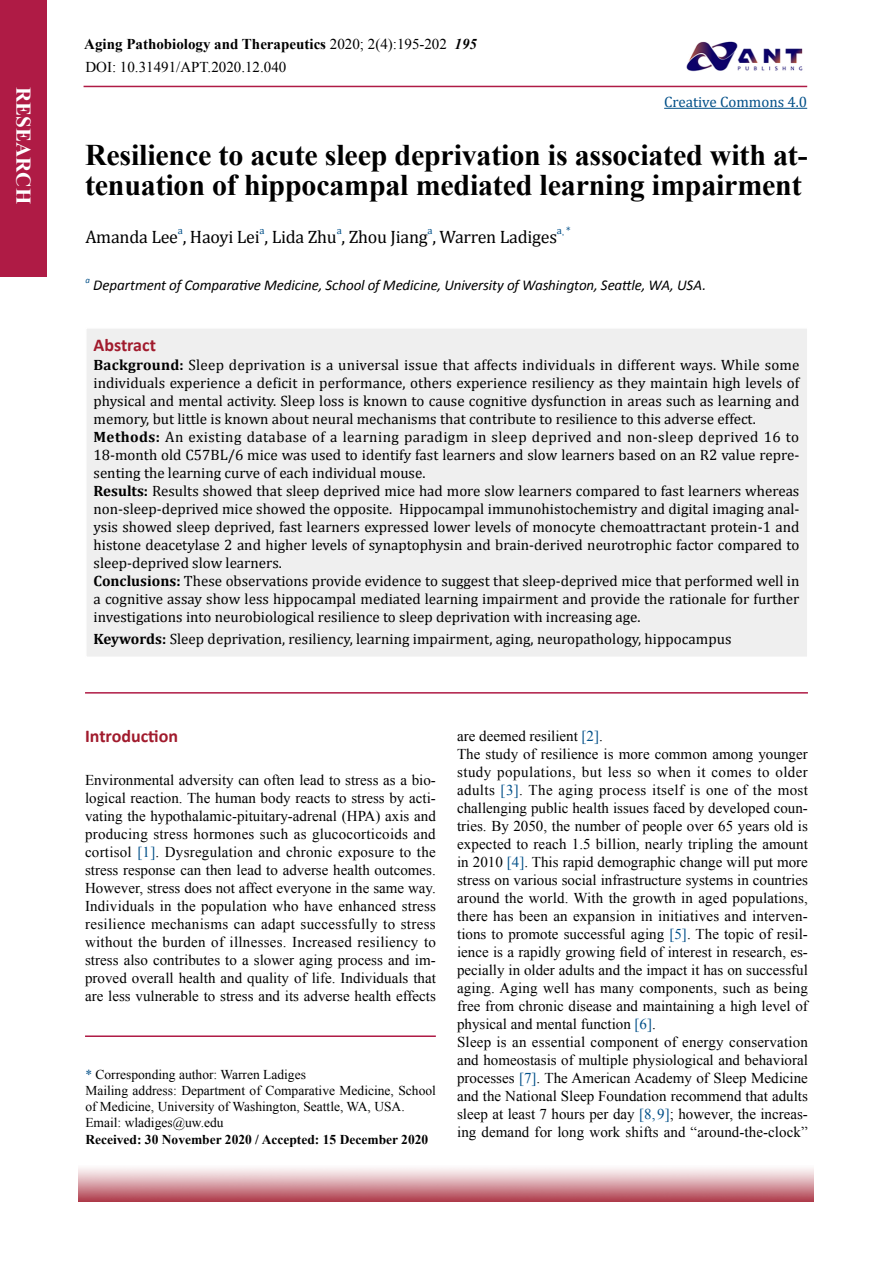
<style>
.page{position:relative;width:893px;height:1263px;background:#fff}
.page>*{position:absolute;margin:0;border:0;box-sizing:border-box;transform-origin:0 0}
.t1{font:700 30px/30px "Times New Roman";letter-spacing:-.005em;color:#000}
.t2{font:700 21px "Times New Roman";color:#fff}
.t3{font:18px "Cambria";letter-spacing:-.015em;color:#000}
.t4{font:700 18px "Calibri";color:#a11b2d}
.t5{font:15px/18px "Times New Roman";color:#000}
.t6{font:15px/18px "Cambria";color:#000}
.t7{font:italic 15px "Calibri";letter-spacing:-.01em;color:#000}
.t8{font:15px "Cambria";color:#004f88}
.t9{font:13.5px/16.2px "Times New Roman";color:#000}
.t10{font:700 13.5px "Times New Roman";color:#000}
.t11{font:10.5px "Cambria";color:#004f88}
.t12{font:italic 8.7px "Calibri";color:#004f88}
.s1{font-weight:700}
.s2{font-weight:700;font-style:italic}
.s3{font-family:"Adobe Song Std";font-weight:300}
.s4{color:#004f88}
</style>
<div class="page">
<div style="left:85px;top:327px;width:723px;height:331px;background:#efefef;border:2px solid #fff"></div>
<div style="left:0;top:0;width:47px;height:277px;background:#af1b45"></div>
<img style="left:686px;top:41px;width:117px;height:31px">
<hr style="left:84px;top:86px;width:723px;height:1px;background:#af1b45">
<hr style="left:664px;top:108px;width:143px;height:1px;background:#004f88">
<hr style="left:85px;top:692px;width:723px;height:2px;background:#af1b45">
<hr style="left:85px;top:1035px;width:351px;height:2px;background:#af1b45">
<img style="left:79px;top:1168px;width:734px;height:33px">
<h2 class="t2" style="left:38px;top:87px;width:118px;rotate:90deg">RESEARCH</h2>
<p class="t5" style="left:84px;top:33px;width:394px;line-height:22.6px"><span class="s1">Aging Pathobiology and Therapeutics</span> 2020; 2(4):195-202 <span class="s2">195<br></span>DOI: 10.31491/APT.2020.12.040</p>
<p class="t8" style="left:664px;top:93px;width:145px">Creative Commons 4.0</p>
<h1 class="t1" style="left:85px;top:139px;width:724px">Resilience to acute sleep deprivation is associated with at&shy;tenuation of hippocampal mediated learning impairment</h1>
<p class="t3" style="left:85px;top:226px;width:473px">Amanda Lee , Haoyi Lei , Lida Zhu , Zhou Jiang , Warren Ladiges</p>
<p class="t11" style="left:178px;top:224px;width:7px">a</p>
<p class="t11" style="left:260px;top:224px;width:7px">a</p>
<p class="t11" style="left:337px;top:224px;width:7px">a</p>
<p class="t11" style="left:427px;top:224px;width:7px">a</p>
<p class="t11" style="left:557px;top:224px;width:15px">a<span class="s3">,</span> *</p>
<p class="t12" style="left:85px;top:274px;width:6px">a</p>
<p class="t7" style="left:93px;top:275px;width:614px">Department of Comparative Medicine, School of Medicine, University of Washington, Seattle, WA, USA.</p>
<p class="t4" style="left:94px;top:334px;width:64px">Abstract</p>
<p class="t6" style="left:94px;top:356px;width:707px"><span class="s1">Background:</span> Sleep deprivation is a universal issue that affects individuals in different ways. While some individuals experience a deficit in performance, others experience resiliency as they maintain high levels of physical and mental activity. Sleep loss is known to cause cognitive dysfunction in areas such as learning and memory, but little is known about neural mechanisms that contribute to resilience to this adverse effect.<br><span class="s1">Methods:</span> An existing database of a learning paradigm in sleep deprived and non-sleep deprived 16 to 18-month old C57BL/6 mice was used to identify fast learners and slow learners based on an R2 value repre&shy;senting the learning curve of each individual mouse.<br><span class="s1">Results:</span> Results showed that sleep deprived mice had more slow learners compared to fast learners whereas non-sleep-deprived mice showed the opposite. Hippocampal immunohistochemistry and digital imaging anal&shy;ysis showed sleep deprived, fast learners expressed lower levels of monocyte chemoattractant protein-1 and histone deacetylase 2 and higher levels of synaptophysin and brain-derived neurotrophic factor compared to sleep-deprived slow learners.<br><span class="s1">Conclusions:</span> These observations provide evidence to suggest that sleep-deprived mice that performed well in a cognitive assay show less hippocampal mediated learning impairment and provide the rationale for further investigations into neurobiological resilience to sleep deprivation with increasing age.</p>
<p class="t6" style="left:94px;top:630px;width:639px"><span class="s1">Keywords:</span> Sleep deprivation, resiliency, learning impairment, aging, neuropathology, hippocampus</p>
<p class="t4" style="left:85px;top:725px;width:95px">Introduction</p>
<p class="t5" style="left:85px;top:771px;width:352px;text-align:justify">Environmental adversity can often lead to stress as a bio&shy;logical reaction. The human body reacts to stress by acti&shy;vating the hypothalamic-pituitary-adrenal (HPA) axis and producing stress hormones such as glucocorticoids and cortisol <span class="s4">[1]</span>. Dysregulation and chronic exposure to the stress response can then lead to adverse health outcomes.<br>However, stress does not affect everyone in the same way.<br>Individuals in the population who have enhanced stress resilience mechanisms can adapt successfully to stress without the burden of illnesses. Increased resiliency to stress also contributes to a slower aging process and im&shy;proved overall health and quality of life. Individuals that are less vulnerable to stress and its adverse health effects</p>
<p class="t9" style="left:85px;top:1066px;width:352px"><span class="s4">*</span> Corresponding author: Warren Ladiges<br>Mailing address: Department of Comparative Medicine, School of Medicine, University of Washington, Seattle, WA, USA.<br>Email: wladiges@uw.edu</p>
<p class="t10" style="left:85px;top:1130px;width:344px">Received: 30 November 2020 / Accepted: 15 December 2020</p>
<p class="t5" style="left:457px;top:727px;width:352px">are deemed resilient <span class="s4">[2]</span>.<br>The study of resilience is more common among younger study populations, but less so when it comes to older adults <span class="s4">[3]</span>. The aging process itself is one of the most challenging public health issues faced by developed coun&shy;tries. By 2050, the number of people over 65 years old is expected to reach 1.5 billion, nearly tripling the amount in 2010 <span class="s4">[4]</span>. This rapid demographic change will put more stress on various social infrastructure systems in countries around the world. With the growth in aged populations, there has been an expansion in initiatives and interven&shy;tions to promote successful aging <span class="s4">[5]</span>. The topic of resil&shy;ience is a rapidly growing field of interest in research, es&shy;pecially in older adults and the impact it has on successful aging. Aging well has many components, such as being free from chronic disease and maintaining a high level of physical and mental function <span class="s4">[6]</span>.<br>Sleep is an essential component of energy conservation and homeostasis of multiple physiological and behavioral processes <span class="s4">[7]</span>. The American Academy of Sleep Medicine and the National Sleep Foundation recommend that adults sleep at least 7 hours per day <span class="s4">[8, 9]</span>; however, the increas&shy;ing demand for long work shifts and “around-the-clock”</p>
</div>
